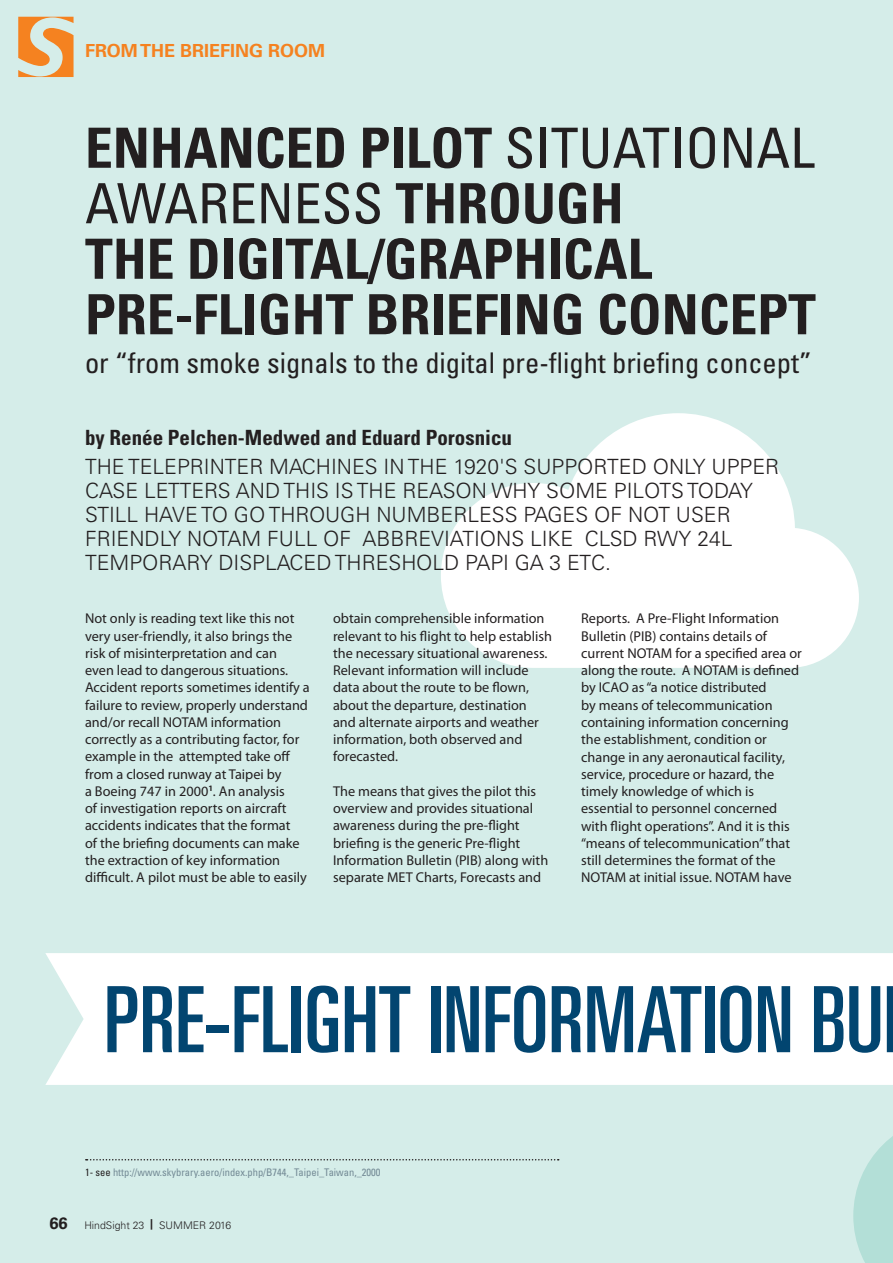
<style>
.page{position:relative;width:893px;height:1263px;background:#d5ede9}
.page>*{position:absolute;margin:0;border:0;box-sizing:border-box;transform-origin:0 0}
.t1{font:ultra-condensed 91.5px "Univers LT Std";color:#024570}
.t2{font:700 condensed 55.5px/55.5px "Univers LT Std";color:#231f20}
.t3{font:condensed 28.5px "Univers LT Std";color:#231f20}
.t4{font:300 21px/24px "Univers LT Std";color:#231f20}
.t5{font:700 condensed 21px "Univers LT Std";color:#231f20}
.t6{font:700 18px "Univers LT Std";color:#f58220}
.t7{font:14.25px/17.2px "Myriad Pro";color:#231f20}
.t8{font:condensed 10.5px "Univers LT Std";color:#738a95}
.t9{font:300 10.5px "Univers LT Std";color:#231f20}
.s1{font-weight:400}
.s2{color:#231f20}
.s3{font-weight:700;font-size:16.5px}
.s4{font-weight:700}
</style>
<div class="page">
<svg style="left:853px;top:1136px;width:40px;height:127px"></svg>
<svg style="left:441px;top:413px;width:418px;height:255px;fill:#fff"></svg>
<svg style="left:86px;top:1159px;width:473px;height:1px"></svg>
<div style="left:45px;top:953px;width:848px;height:132px;background:#fff"></div>
<svg style="left:18px;top:17px;width:56px;height:60px"></svg>
<p class="t6" style="left:85px;top:40px;width:241px">FROM THE BRIEFING ROOM</p>
<h2 class="t2" style="left:85px;top:120px;width:732px">ENHANCED PILOT <span class="s1">SITUATIONAL<br>AWARENESS</span> THROUGH<br>THE DIGITAL/GRAPHICAL<br>PRE-FLIGHT BRIEFING CONCEPT</h2>
<h3 class="t3" style="left:85px;top:345px;width:728px">or “from smoke signals to the digital pre-flight briefing concept”</h3>
<h3 class="t5" style="left:85px;top:425px;width:428px">by Renée Pelchen-Medwed and Eduard Porosnicu</h3>
<p class="t4" style="left:85px;top:454px;width:696px">THE TELEPRINTER MACHINES IN THE 1920'S SUPPORTED ONLY UPPER CASE LETTERS AND THIS IS THE REASON WHY SOME PILOTS TODAY STILL HAVE TO GO THROUGH NUMBERLESS PAGES OF NOT USER FRIENDLY NOTAM FULL OF ABBREVIATIONS LIKE CLSD RWY 24L TEMPORARY DISPLACED THRESHOLD PAPI GA 3 ETC.</p>
<p class="t7" style="left:85px;top:610px;width:226px">Not only is reading text like this not very user-friendly, it also brings the risk of misinterpretation and can<br>even lead to dangerous situations.<br>Accident reports sometimes identify a failure to review, properly understand and/or recall NOTAM information correctly as a contributing factor, for example in the attempted take off from a closed runway at Taipei by<br>a Boeing 747 in 2000<sup>1</sup>. An analysis<br>of investigation reports on aircraft accidents indicates that the format<br>of the briefing documents can make the extraction of key information difficult. A pilot must be able to easily</p>
<p class="t7" style="left:333px;top:610px;width:220px">obtain comprehensible information relevant to his flight to help establish the necessary situational awareness.<br>Relevant information will include data about the route to be flown, about the departure, destination and alternate airports and weather information, both observed and forecasted.</p>
<p class="t7" style="left:333px;top:783px;width:217px">The means that gives the pilot this overview and provides situational awareness during the pre-flight briefing is the generic Pre-flight Information Bulletin (PIB) along with separate MET Charts, Forecasts and</p>
<p class="t7" style="left:581px;top:610px;width:222px">Reports. A Pre-Flight Information Bulletin (PIB) contains details of current NOTAM for a specified area or along the route. A NOTAM is defined by ICAO as “a notice distributed<br>by means of telecommunication containing information concerning the establishment, condition or change in any aeronautical facility, service, procedure or hazard, the timely knowledge of which is essential to personnel concerned with flight operations”. And it is this “means of telecommunication” that still determines the format of the NOTAM at initial issue. NOTAM have</p>
<h1 class="t1" style="left:104px;top:968px;width:781px">PRE-FLIGHT INFORMATION BU</h1>
<p class="t8" style="left:85px;top:1166px;width:297px"><span class="s2">1- see</span> http://www.skybrary.aero/index.php/B744,_Taipei_Taiwan,_2000</p>
<p class="t9" style="left:49px;top:1219px;width:183px"><span class="s3">66</span> HindSight 23 <span class="s4">|</span> SUMMER 2016</p>
</div>
